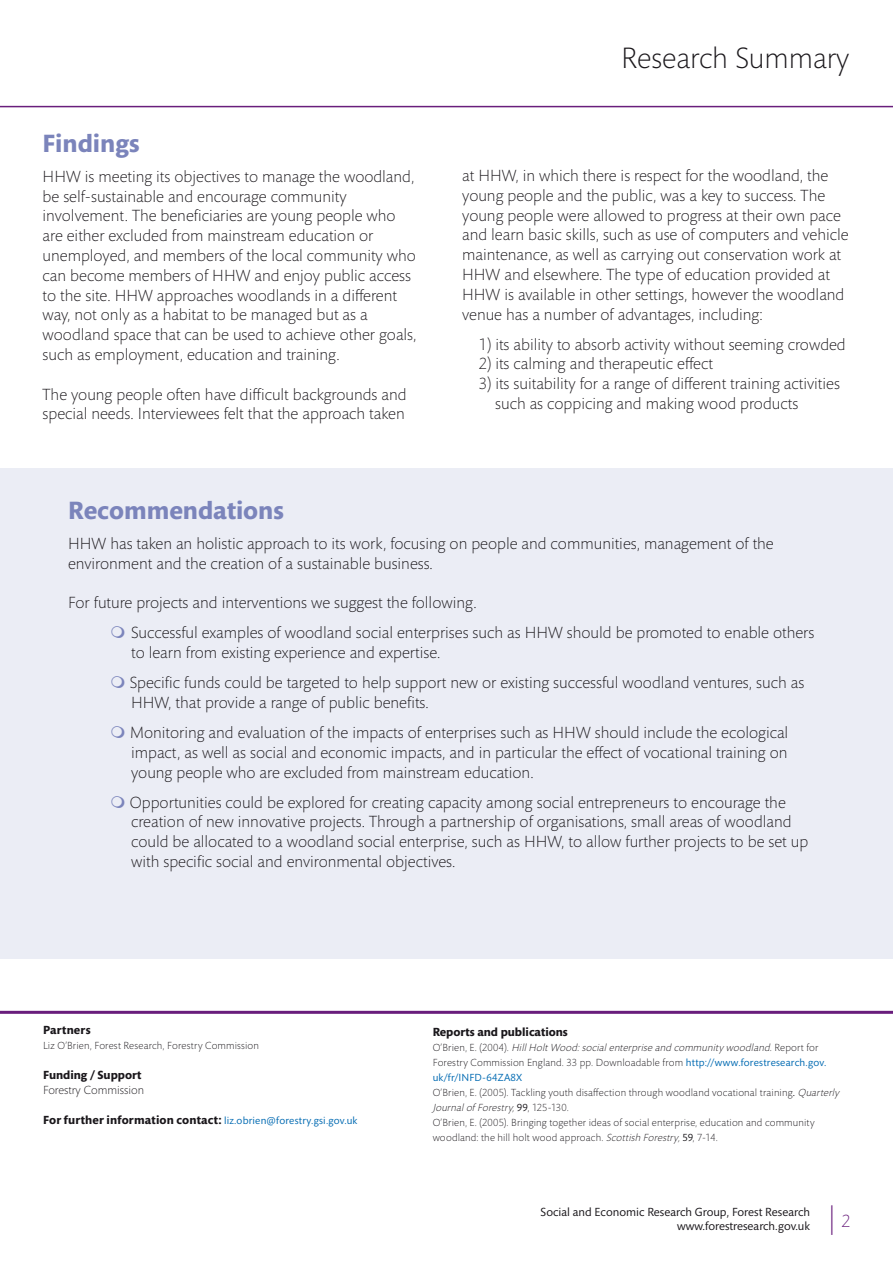
<style>
.page{position:relative;width:893px;height:1263px;background:#fff}
.page>*{position:absolute;margin:0;border:0;box-sizing:border-box;transform-origin:0 0}
.t1{font:300 30px "Mundo Sans Std";color:#1a171b}
.t2{font:300 27px "Mundo Sans Std";color:#691e7c}
.t3{font:700 25.5px "Mundo Sans Std";color:#7b84bb}
.t4{font:300 16.5px/19.8px "Mundo Sans Std";color:#1a171b}
.t5{font:12px/14.4px "Mundo Sans Std";color:#1a171b;text-align:right}
.t6{font:700 12px "Mundo Sans Std";color:#1a171b}
.t7{font:300 12px "Mundo Sans Std";color:#1a171b}
.t8{font:700 12px "Mundo Sans Std";letter-spacing:.02em;color:#1a171b}
.t9{font:300 10.5px/15px "Mundo Sans Std";letter-spacing:.015em;color:#1a171b}
.t10{font:10.5px "Mundo Sans Std";letter-spacing:.015em;color:#006ab2}
.s1{font-weight:700;font-size:12px;color:#1a171b}
.s2{font-style:italic}
.s3{font-weight:400;color:#006ab2}
.s4{font-weight:400;font-style:italic}
.s5{font-weight:400}
.s6{font-size:18px}
</style>
<div class="page">
<hr style="left:0;top:106px;width:893px;height:1px;background:#691e7c">
<div style="left:0;top:468px;width:893px;height:491px;background:#ebedf5"></div>
<hr style="left:0;top:1011px;width:893px;height:3px;background:#691e7c">
<h2 class="t1" style="left:621px;top:42px;width:230px">Research Summary</h2>
<p class="t3" style="left:43px;top:128px;width:99px">Findings</p>
<p class="t4" style="left:43px;top:167px;width:373px">HHW is meeting its objectives to manage the woodland,</p>
<p class="t4" style="left:462px;top:166px;width:368px">at HHW, in which there is respect for the woodland, the</p>
<p class="t4" style="left:43px;top:187px;width:305px">be self-sustainable and encourage community</p>
<p class="t4" style="left:462px;top:186px;width:364px">young people and the public, was a key to success. The</p>
<p class="t4" style="left:43px;top:206px;width:354px">involvement. The beneficiaries are young people who</p>
<p class="t4" style="left:462px;top:205px;width:380px">young people were allowed to progress at their own pace</p>
<p class="t4" style="left:43px;top:226px;width:332px">are either excluded from mainstream education or</p>
<p class="t4" style="left:462px;top:225px;width:388px">and learn basic skills, such as use of computers and vehicle</p>
<p class="t4" style="left:43px;top:246px;width:375px">unemployed, and members of the local community who</p>
<p class="t4" style="left:462px;top:245px;width:380px">maintenance, as well as carrying out conservation work at</p>
<p class="t4" style="left:43px;top:266px;width:370px">can become members of HHW and enjoy public access</p>
<p class="t4" style="left:462px;top:265px;width:369px">HHW and elsewhere. The type of education provided at</p>
<p class="t4" style="left:43px;top:286px;width:356px">to the site. HHW approaches woodlands in a different</p>
<p class="t4" style="left:462px;top:285px;width:384px">HHW is available in other settings, however the woodland</p>
<p class="t4" style="left:43px;top:305px;width:327px">way, not only as a habitat to be managed but as a</p>
<p class="t4" style="left:462px;top:304px;width:302px">venue has a number of advantages, including:</p>
<p class="t4" style="left:43px;top:325px;width:375px">woodland space that can be used to achieve other goals,</p>
<p class="t4" style="left:479px;top:334px;width:369px">1) its ability to absorb activity without seeming crowded</p>
<p class="t4" style="left:43px;top:345px;width:299px">such as employment, education and training.</p>
<p class="t4" style="left:479px;top:354px;width:236px">2) its calming and therapeutic effect</p>
<p class="t4" style="left:479px;top:374px;width:363px">3) its suitability for a range of different training activities</p>
<p class="t4" style="left:43px;top:385px;width:365px">The young people often have difficult backgrounds and</p>
<p class="t4" style="left:495px;top:394px;width:305px">such as coppicing and making wood products</p>
<p class="t4" style="left:43px;top:404px;width:364px">special needs. Interviewees felt that the approach taken</p>
<h2 class="t3" style="left:68px;top:496px;width:217px">Recommendations</h2>
<p class="t4" style="left:68px;top:534px;width:707px">HHW has taken an holistic approach to its work, focusing on people and communities, management of the environment and the creation of a sustainable business.</p>
<p class="t4" style="left:68px;top:593px;width:410px">For future projects and interventions we suggest the following.</p>
<p class="t4" style="left:131px;top:623px;width:685px">Successful examples of woodland social enterprises such as HHW should be promoted to enable others to learn from existing experience and expertise.</p>
<p class="t4" style="left:130px;top:673px;width:676px">Specific funds could be targeted to help support new or existing successful woodland ventures, such as<br>HHW, that provide a range of public benefits.</p>
<p class="t4" style="left:130px;top:723px;width:660px;text-align:justify">Monitoring and evaluation of the impacts of enterprises such as HHW should include the ecological impact, as well as social and economic impacts, and in particular the effect of vocational training on young people who are excluded from mainstream education.</p>
<p class="t4" style="left:130px;top:792px;width:680px">Opportunities could be explored for creating capacity among social entrepreneurs to encourage the creation of new innovative projects. Through a partnership of organisations, small areas of woodland could be allocated to a woodland social enterprise, such as HHW, to allow further projects to be set up with specific social and environmental objectives.</p>
<h6 class="t8" style="left:43px;top:1023px;width:49px">Partners</h6>
<p class="t9" style="left:43px;top:1038px;width:218px">Liz O’Brien, Forest Research, Forestry Commission</p>
<h6 class="t6" style="left:43px;top:1068px;width:100px">Funding / Support</h6>
<p class="t7" style="left:43px;top:1084px;width:103px">Forestry Commission</p>
<h6 class="t10" style="left:43px;top:1114px;width:316px"><span class="s1">For further information contact:</span> liz.obrien@forestry.gsi.gov.uk</h6>
<p class="t6" style="left:433px;top:1024px;width:137px">Reports and publications</p>
<p class="t9" style="left:433px;top:1040px;width:395px">O ’ B r i e n , E . (2 0 0 4 ) . <span class="s2">HillHoltWood:socialenterprise and community woodland</span>. R e p o r t fo r<br>Forestry Commission England. 33 pp. Downloadable from <span class="s3">http://www.forestresearch.gov. uk/fr/INFD-64ZA8X</span></p>
<p class="t9" style="left:433px;top:1085px;width:408px">O’Brien, E. (2005). Tackling youth disaffection through woodland vocational training<span class="s4">.</span> <span class="s2">Quarterly Journalof Forestry,</span><span class="s5">9 9</span>, 1 2 5 -13 0 .<br>O’Brien, E. (2005). Bringing together ideas of social enterprise, education and community woodland: the hill holt wood approach. <span class="s2">Scottish Forestry,</span><span class="s5">59</span>, 7-14.</p>
<p class="t5" style="left:541px;top:1205px;width:271px">Social and Economic Research Group, Forest Research www.forestresearch.gov.uk</p>
<p class="t2" style="left:830px;top:1204px;width:22px">| <span class="s6">2</span></p>
</div>
